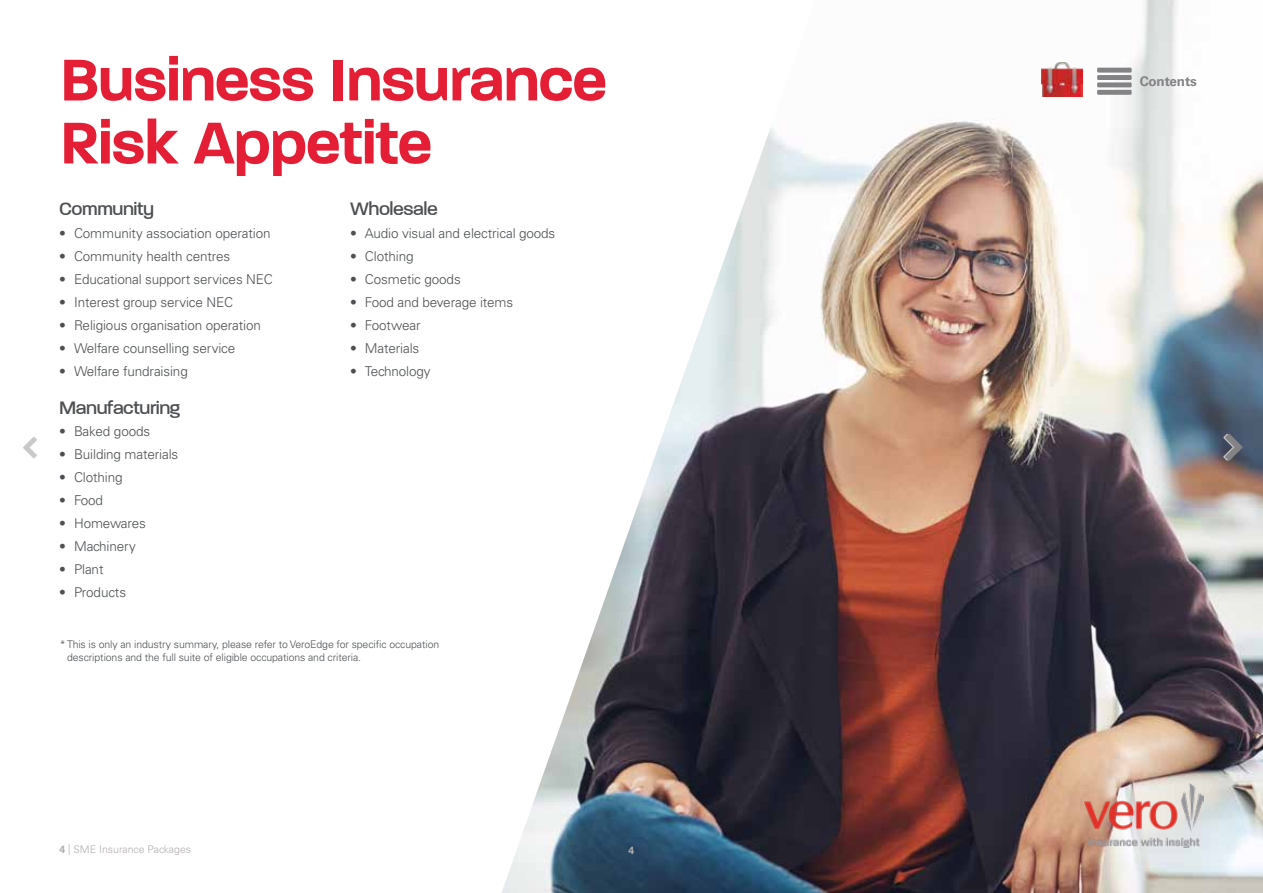
<style>
.page{position:relative;width:1263px;height:893px;background:#fff}
.page>*{position:absolute;margin:0;border:0;box-sizing:border-box;transform-origin:0 0}
.t1{font:600 69px/63px "V Paralucent";letter-spacing:-.02em;color:#e41f35}
.t2{font:500 21px "V Paralucent";letter-spacing:-.02em;color:#4d4f52}
.t3{font:300 13.5px "Univers LT Std";letter-spacing:-.01em;color:#4d4f52}
.t4{font:700 13.5px "Univers LT Std";letter-spacing:-.01em;color:#838284}
.t5{font:300 10.5px/13.5px "Univers LT Std";letter-spacing:-.01em;color:#4d4f52}
.t6{font:300 10.5px "Univers LT Std";color:#b1adad}
.t7{font:700 10.5px "Univers LT Std";color:#b1adad}
.s1{font-weight:700}
</style>
<div class="page">
<img style="left:502px;top:0;width:761px;height:893px">
<img style="left:1085px;top:783px;width:118px;height:65px">
<img style="left:1042px;top:62px;width:40px;height:34px">
<svg style="left:1097px;top:68px;width:35px;height:27px"></svg>
<svg style="left:1223px;top:434px;width:20px;height:27px"></svg>
<h1 class="t1" style="left:60px;top:48px;width:549px">Business Insurance<br>Risk Appetite</h1>
<h2 class="t2" style="left:59px;top:198px;width:97px">Community</h2>
<p class="t3" style="left:59px;top:225px;width:213px">• Community association operation</p>
<p class="t3" style="left:59px;top:248px;width:173px">• Community health centres</p>
<p class="t3" style="left:59px;top:271px;width:215px">• Educational support services NEC</p>
<p class="t3" style="left:59px;top:294px;width:176px">• Interest group service NEC</p>
<p class="t3" style="left:59px;top:317px;width:203px">• Religious organisation operation</p>
<p class="t3" style="left:59px;top:340px;width:178px">• Welfare counselling service</p>
<p class="t3" style="left:59px;top:363px;width:130px">• Welfare fundraising</p>
<h2 class="t2" style="left:59px;top:396px;width:123px">Manufacturing</h2>
<p class="t3" style="left:59px;top:424px;width:93px">• Baked goods</p>
<p class="t3" style="left:59px;top:446px;width:121px">• Building materials</p>
<p class="t3" style="left:59px;top:469px;width:65px">• Clothing</p>
<p class="t3" style="left:59px;top:492px;width:45px">• Food</p>
<p class="t3" style="left:59px;top:515px;width:88px">• Homewares</p>
<p class="t3" style="left:59px;top:538px;width:78px">• Machinery</p>
<p class="t3" style="left:59px;top:561px;width:46px">• Plant</p>
<p class="t3" style="left:59px;top:584px;width:68px">• Products</p>
<h2 class="t2" style="left:350px;top:198px;width:89px">Wholesale</h2>
<p class="t3" style="left:350px;top:225px;width:207px">• Audio visual and electrical goods</p>
<p class="t3" style="left:350px;top:248px;width:65px">• Clothing</p>
<p class="t3" style="left:350px;top:271px;width:112px">• Cosmetic goods</p>
<p class="t3" style="left:350px;top:294px;width:165px">• Food and beverage items</p>
<p class="t3" style="left:350px;top:317px;width:72px">• Footwear</p>
<p class="t3" style="left:350px;top:340px;width:71px">• Materials</p>
<p class="t3" style="left:350px;top:363px;width:82px">• Technology</p>
<p class="t5" style="left:67px;top:637px;width:374px;text-indent:-7px">* This is only an industry summary, please refer to VeroEdge for specific occupation descriptions and the full suite of eligible occupations and criteria.</p>
<p class="t6" style="left:60px;top:842px;width:133px"><span class="s1">4</span> | SME Insurance Packages</p>
<p class="t7" style="left:628px;top:844px;width:7px">4</p>
<p class="t4" style="left:1140px;top:73px;width:59px">Contents</p>
</div>
